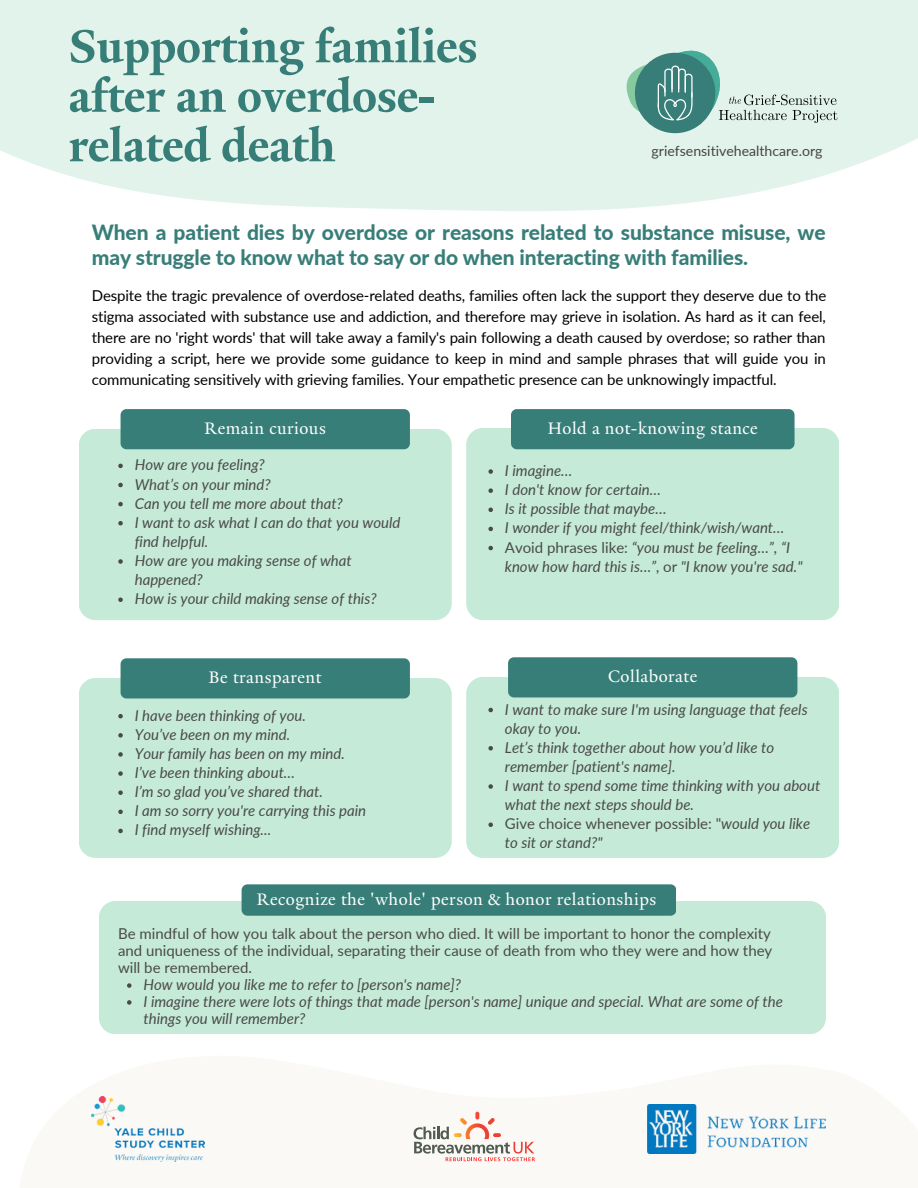
<style>
.page{position:relative;width:918px;height:1188px;background:#fff}
.page>*{position:absolute;margin:0;border:0;box-sizing:border-box;transform-origin:0 0}
.t1{font:700 50.25px/49.5px "Yale New";letter-spacing:-.005em;color:#387e78}
.t2{font:800 21px/25px "Lato";letter-spacing:-.005em;color:#387e78}
.t3{font:18px "Yale New";letter-spacing:.03em;color:#feffff}
.t4{font:italic 15px/19.2px "Lato";color:#4a4a4a}
.t5{font:15px/21px "Lato";letter-spacing:-.01em;color:#000;text-align:justify}
.t6{font:15px/16.8px "Lato";color:#4a4a4a;text-align:justify}
.t7{font:14.1px "Lato";color:#444440}
.s1{font-style:normal}
</style>
<div class="page">
<svg style="left:0;top:0;width:918px;height:211px;background:#e4f3ec"></svg>
<img style="left:92px;top:1096px;width:112px;height:65px">
<img style="left:648px;top:1104px;width:178px;height:50px">
<div style="left:79px;top:429px;width:373px;height:191px;background:#c5ead8;border-radius:17px"></div>
<div style="left:121px;top:409px;width:289px;height:40px;background:#387e78;border-radius:6px"></div>
<svg style="left:118px;top:464px;width:5px;height:4px"></svg>
<svg style="left:118px;top:483px;width:5px;height:4px"></svg>
<svg style="left:118px;top:502px;width:5px;height:4px"></svg>
<svg style="left:118px;top:521px;width:5px;height:5px"></svg>
<svg style="left:118px;top:559px;width:5px;height:5px"></svg>
<svg style="left:118px;top:598px;width:5px;height:4px"></svg>
<div style="left:466px;top:428px;width:373px;height:192px;background:#c5ead8;border-radius:17px"></div>
<div style="left:511px;top:409px;width:283px;height:40px;background:#387e78;border-radius:6px"></div>
<svg style="left:488px;top:469px;width:5px;height:5px"></svg>
<svg style="left:488px;top:488px;width:5px;height:5px"></svg>
<svg style="left:488px;top:508px;width:5px;height:4px"></svg>
<svg style="left:488px;top:527px;width:5px;height:4px"></svg>
<svg style="left:488px;top:546px;width:5px;height:4px"></svg>
<div style="left:79px;top:678px;width:373px;height:180px;background:#c5ead8;border-radius:17px"></div>
<div style="left:121px;top:658px;width:289px;height:40px;background:#387e78;border-radius:6px"></div>
<div style="left:466px;top:677px;width:373px;height:181px;background:#c5ead8;border-radius:17px"></div>
<div style="left:508px;top:657px;width:289px;height:40px;background:#387e78;border-radius:6px"></div>
<svg style="left:118px;top:714px;width:5px;height:4px"></svg>
<svg style="left:118px;top:733px;width:5px;height:5px"></svg>
<svg style="left:118px;top:752px;width:5px;height:5px"></svg>
<svg style="left:118px;top:771px;width:5px;height:5px"></svg>
<svg style="left:118px;top:790px;width:5px;height:5px"></svg>
<svg style="left:118px;top:810px;width:5px;height:4px"></svg>
<svg style="left:118px;top:829px;width:5px;height:4px"></svg>
<svg style="left:488px;top:708px;width:5px;height:4px"></svg>
<svg style="left:488px;top:746px;width:5px;height:5px"></svg>
<svg style="left:488px;top:784px;width:5px;height:5px"></svg>
<svg style="left:488px;top:823px;width:5px;height:4px"></svg>
<div style="left:100px;top:901px;width:726px;height:133px;background:#c5ead8;border-radius:16px"></div>
<div style="left:242px;top:884px;width:434px;height:32px;background:#387e78;border-radius:6px"></div>
<svg style="left:127px;top:983px;width:5px;height:5px"></svg>
<svg style="left:127px;top:1000px;width:5px;height:5px"></svg>
<div style="left:635px;top:53px;width:80px;height:80px;background:#387e78;border-radius:50%"></div>
<svg style="left:626px;top:51px;width:211px;height:72px"></svg>
<svg style="left:414px;top:1112px;width:121px;height:49px"></svg>
<h1 class="t1" style="left:68px;top:21px;width:411px">Supporting families after an overdose&shy;related death</h1>
<p class="t7" style="left:652px;top:142px;width:172px">griefsensitivehealthcare.org</p>
<h2 class="t2" style="left:92px;top:220px;width:735px">When a patient dies by overdose or reasons related to substance misuse, we may struggle to know what to say or do when interacting with families.</h2>
<p class="t5" style="left:92px;top:285px;width:736px">Despite the tragic prevalence of overdose-related deaths, families often lack the support they deserve due to the stigma associated with substance use and addiction, and therefore may grieve in isolation. As hard as it can feel, there are no 'right words' that will take away a family's pain following a death caused by overdose; so rather than providing a script, here we provide some guidance to keep in mind and sample phrases that will guide you in communicating sensitively with grieving families. Your empathetic presence can be unknowingly impactful.</p>
<p class="t3" style="left:205px;top:417px;width:123px">Remain curious</p>
<p class="t4" style="left:135px;top:455px;width:267px">How are you feeling?<br>What’s on your mind?<br>Can you tell me more about that?<br>I want to ask what I can do that you would find helpful.<br>How are you making sense of what happened?<br>How is your child making sense of this?</p>
<p class="t3" style="left:548px;top:417px;width:212px">Hold a not-knowing stance</p>
<p class="t4" style="left:505px;top:461px;width:299px">I imagine…<br>I don't know for certain…<br>Is it possible that maybe…<br>I wonder if you might feel/think/wish/want… <span class="s1">Avoid phrases like:</span> “you must be feeling…”, “I know how hard this is…”, <span class="s1">or</span> "I know you're sad."</p>
<p class="t3" style="left:209px;top:666px;width:114px">Be transparent</p>
<p class="t3" style="left:608px;top:665px;width:91px">Collaborate</p>
<p class="t4" style="left:135px;top:705px;width:233px">I have been thinking of you.<br>You’ve been on my mind.<br>Your family has been on my mind.<br>I’ve been thinking about…<br>I’m so glad you’ve shared that.<br>I am so sorry you're carrying this pain<br>I find myself wishing...</p>
<p class="t4" style="left:505px;top:699px;width:317px">I want to make sure I'm using language that feels okay to you.<br>Let’s think together about how you’d like to remember [patient's name].<br>I want to spend some time thinking with you about what the next steps should be.<br><span class="s1">Give choice whenever possible: "</span>would you like to sit or stand?"</p>
<p class="t3" style="left:257px;top:888px;width:401px">Recognize the 'whole' person &amp; honor relationships</p>
<p class="t6" style="left:118px;top:925px;width:656px">Be mindful of how you talk about the person who died. It will be important to honor the complexity and uniqueness of the individual, separating their cause of death from who they were and how they will be remembered.</p>
<p class="t4" style="left:144px;top:976px;width:641px;line-height:16.8px">How would you like me to refer to [person's name]?<br>I imagine there were lots of things that made [person's name] unique and special. What are some of the things you will remember?</p>
</div>
